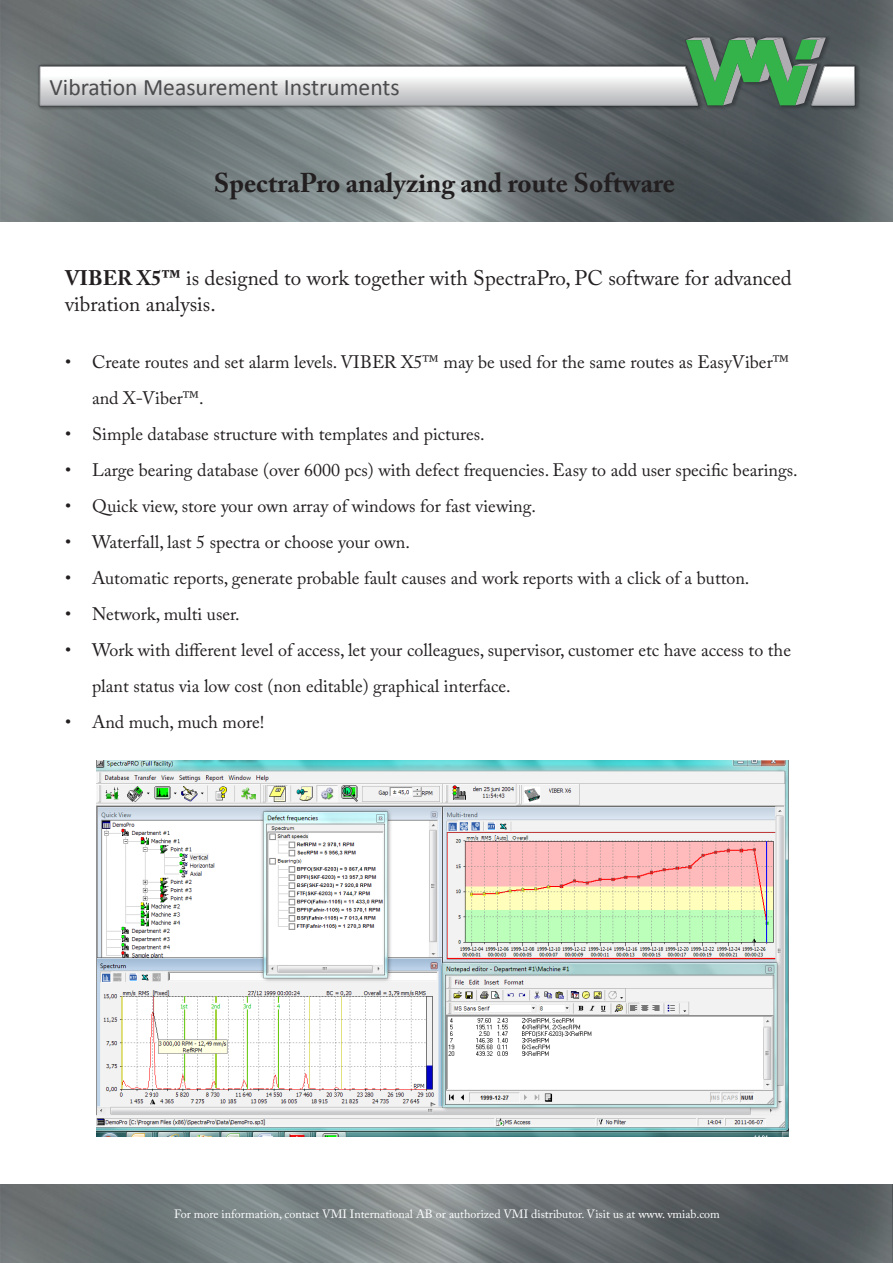
<style>
.page{position:relative;width:893px;height:1263px;background:#fff}
.page>*{position:absolute;margin:0;border:0;box-sizing:border-box;transform-origin:0 0}
.t1{font:700 27px "Adobe Caslon Pro";color:#231f20}
.t2{font:23.7px "Calibri";color:#4b4c4d}
.t3{font:21px "Adobe Caslon Pro";color:#231f20}
.t4{font:18px/36px "Adobe Caslon Pro";color:#231f20}
.t5{font:12px "Adobe Caslon Pro";color:#fff}
.s1{font-weight:700}
</style>
<div class="page">
<img style="left:0;top:1184px;width:893px;height:79px">
<img style="left:0;top:0;width:893px;height:221px">
<img style="left:36px;top:35px;width:825px;height:90px">
<img style="left:37px;top:64px;width:663px;height:44px">
<img style="left:809px;top:64px;width:48px;height:44px">
<img style="left:685px;top:36px;width:142px;height:71px">
<svg style="left:39px;top:38px;width:816px;height:68px"></svg>
<img style="left:97px;top:760px;width:692px;height:376px">
<p class="t2" style="left:50px;top:72px;width:352px">Vibration Measurement Instruments</p>
<p class="t1" style="left:214px;top:167px;width:463px">SpectraPro analyzing and route Software</p>
<p class="t3" style="left:65px;top:266px;width:728px"><span class="s1">VIBER X5™</span> is designed to work together with SpectraPro, PC software for advanced</p>
<p class="t3" style="left:65px;top:291px;width:152px">vibration analysis.</p>
<p class="t4" style="left:92px;top:344px;width:699px;text-indent:-27px">• Create routes and set alarm levels. VIBER X5™ may be used for the same routes as EasyViber™ and X-Viber™.</p>
<p class="t4" style="left:65px;top:416px;width:421px">• Simple database structure with templates and pictures.</p>
<p class="t4" style="left:65px;top:452px;width:734px">• Large bearing database (over 6000 pcs) with defect frequencies. Easy to add user specific bearings.</p>
<p class="t4" style="left:65px;top:488px;width:472px">• Quick view, store your own array of windows for fast viewing.</p>
<p class="t4" style="left:65px;top:524px;width:346px">• Waterfall, last 5 spectra or choose your own.</p>
<p class="t4" style="left:65px;top:560px;width:686px">• Automatic reports, generate probable fault causes and work reports with a click of a button.</p>
<p class="t4" style="left:65px;top:596px;width:176px">• Network, multi user.</p>
<p class="t4" style="left:92px;top:632px;width:700px;text-indent:-27px">• Work with different level of access, let your colleagues, supervisor, customer etc have access to the plant status via low cost (non editable) graphical interface.</p>
<p class="t4" style="left:65px;top:704px;width:201px">• And much, much more!</p>
<p class="t5" style="left:174px;top:1207px;width:547px">For more information, contact VMI International AB or authorized VMI distributor. Visit us at www. vmiab.com</p>
</div>
